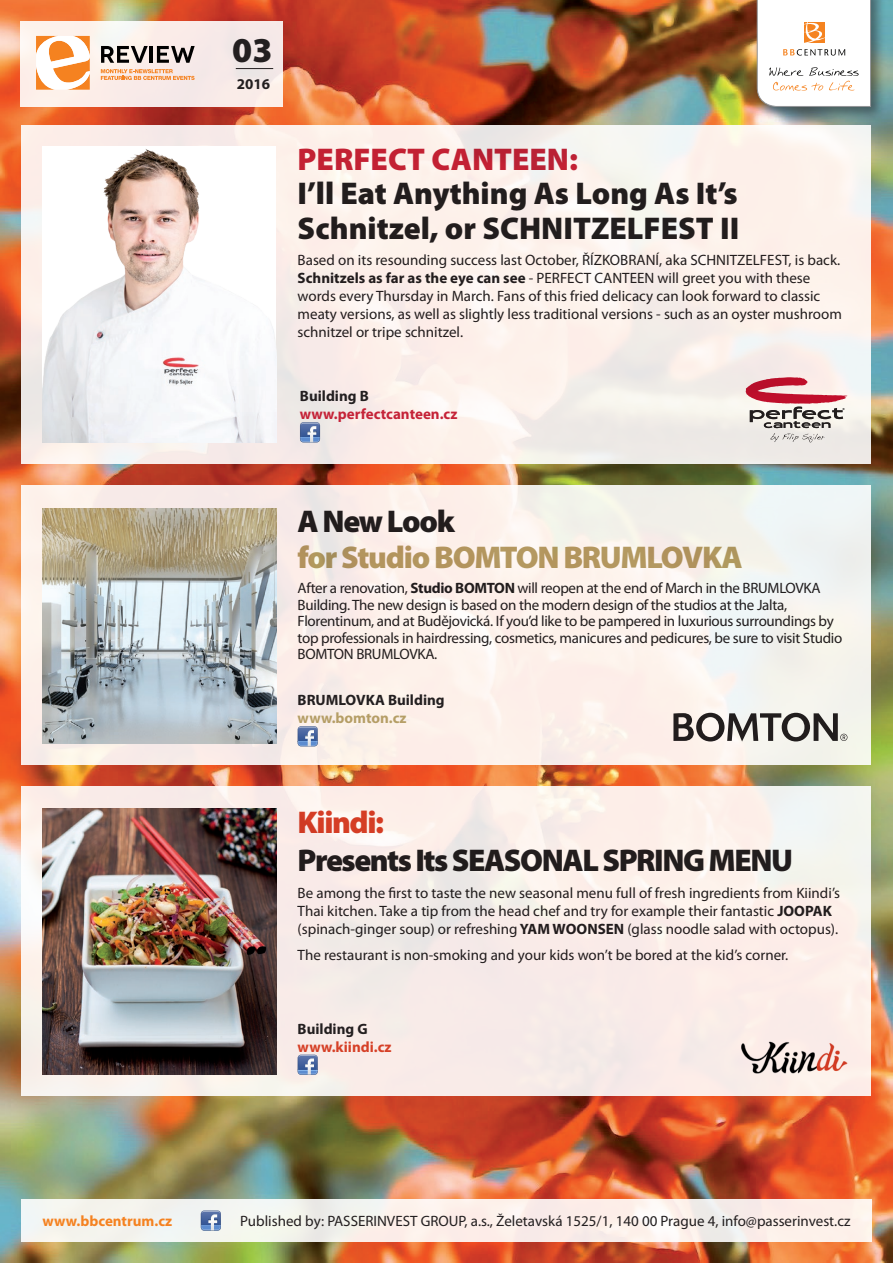
<style>
.page{position:relative;width:893px;height:1263px;background:#fff}
.page>*{position:absolute;margin:0;border:0;box-sizing:border-box;transform-origin:0 0}
.t1{font:900 35.1px "Myriad Pro";color:#231f20}
.t2{font:900 31.5px/34.5px "Myriad Pro";letter-spacing:-.005em;color:#231f20}
.t3{font:900 31.5px "Myriad Pro";letter-spacing:-.045em;color:#231f20}
.t4{font:900 31.5px "Myriad Pro";letter-spacing:-.04em;color:#b59e66}
.t5{font:900 31.5px "Myriad Pro";color:#c52338}
.t6{font:900 31.5px "Myriad Pro";letter-spacing:-.045em;color:#d64027}
.t7{font:15px/18px "Myriad Pro";color:#231f20}
.t8{font:15px/16.5px "Myriad Pro";letter-spacing:-.02em;color:#231f20}
.t9{font:700 15px "Myriad Pro";color:#231f20}
.t10{font:700 15px "Myriad Pro";color:#c52338}
.t11{font:700 15px "Myriad Pro";color:#f58220}
.t12{font:700 15px "Myriad Pro";color:#b59e66}
.t13{font:700 15px "Myriad Pro";color:#d64027}
.s1{font-weight:700}
</style>
<div class="page">
<img style="left:0;top:0;width:893px;height:1263px">
<div style="left:22px;top:1199px;width:850px;height:43px;background:#f7f1eb"></div>
<div style="left:21px;top:21px;width:262px;height:86px;background:#f9ebe8"></div>
<hr style="left:236px;top:68px;width:37px;height:1px;background:#231f20">
<svg style="left:201px;top:1210px;width:20px;height:20px"></svg>
<div style="left:754px;top:0;width:132px;height:122px;background:#231f20;opacity:.5"></div>
<svg style="left:757px;top:0;width:114px;height:107px"></svg>
<div style="left:22px;top:485px;width:849px;height:280px;background:linear-gradient(to right,#fbebe7,#f6f4ef)"></div>
<img style="left:43px;top:509px;width:233px;height:235px">
<svg style="left:298px;top:726px;width:20px;height:20px"></svg>
<svg style="left:673px;top:713px;width:174px;height:28px;background:#989491"></svg>
<div style="left:22px;top:786px;width:849px;height:310px;background:#f9ece8"></div>
<img style="left:43px;top:809px;width:233px;height:266px">
<svg style="left:298px;top:1055px;width:20px;height:20px"></svg>
<img style="left:742px;top:1041px;width:105px;height:33px">
<div style="left:22px;top:125px;width:849px;height:339px;background:linear-gradient(to bottom,#fdf3ed,#f5eee9)"></div>
<img style="left:43px;top:146px;width:233px;height:296px">
<svg style="left:300px;top:422px;width:20px;height:20px"></svg>
<svg style="left:745px;top:377px;width:102px;height:65px"></svg>
<svg style="left:101px;top:46px;width:47px;height:17px"></svg>
<hr style="left:150px;top:46px;width:3px;height:17px;background:#000">
<svg style="left:157px;top:46px;width:38px;height:17px"></svg>
<svg style="left:36px;top:36px;width:54px;height:54px;background:#fac69a"></svg>
<svg style="left:101px;top:69px;width:94px;height:11px"></svg>
<h1 class="t1" style="left:232px;top:30px;width:42px">03</h1>
<p class="t9" style="left:237px;top:74px;width:35px">2016</p>
<h2 class="t5" style="left:298px;top:141px;width:282px">PERFECT CANTEEN:</h2>
<h2 class="t2" style="left:298px;top:177px;width:443px">I’ll Eat Anything As Long As It’s<br>Schnitzel, or SCHNITZELFEST II</h2>
<p class="t7" style="left:298px;top:251px;width:546px">Based on its resounding success last October, ŘÍZKOBRANÍ, aka SCHNITZELFEST, is back.<br><span class="s1">Schnitzels as far as the eye can see</span> - PERFECT CANTEEN will greet you with these words every Thursday in March. Fans of this fried delicacy can look forward to classic meaty versions, as well as slightly less traditional versions - such as an oyster mushroom schnitzel or tripe schnitzel.</p>
<p class="t9" style="left:300px;top:386px;width:70px">Building B</p>
<p class="t10" style="left:300px;top:404px;width:159px">www.perfectcanteen.cz</p>
<h2 class="t2" style="left:298px;top:505px;width:159px">A New Look</h2>
<h2 class="t4" style="left:298px;top:540px;width:447px">for Studio BOMTON BRUMLOVKA</h2>
<p class="t8" style="left:298px;top:580px;width:546px">After a renovation, <span class="s1">Studio BOMTON</span> will reopen at the end of March in the BRUMLOVKA Building. The new design is based on the modern design of the studios at the Jalta, Florentinum, and at Budějovická. If you’d like to be pampered in luxurious surroundings by top professionals in hairdressing, cosmetics, manicures and pedicures, be sure to visit Studio BOMTON BRUMLOVKA.</p>
<p class="t9" style="left:298px;top:690px;width:149px">BRUMLOVKA Building</p>
<p class="t12" style="left:298px;top:708px;width:110px">www.bomton.cz</p>
<h2 class="t6" style="left:298px;top:805px;width:88px">Kiindi:</h2>
<h2 class="t3" style="left:298px;top:843px;width:497px">Presents Its SEASONAL SPRING MENU</h2>
<p class="t7" style="left:298px;top:883px;width:544px">Be among the first to taste the new seasonal menu full of fresh ingredients from Kiindi’s<br>Thai kitchen. Take a tip from the head chef and try for example their fantastic <span class="s1">JOOPAK </span>(spinach-ginger soup) or refreshing <span class="s1">YAM WOONSEN</span> (glass noodle salad with octopus).</p>
<p class="t7" style="left:298px;top:946px;width:492px">The restaurant is non-smoking and your kids won’t be bored at the kid’s corner.</p>
<p class="t9" style="left:298px;top:1019px;width:71px">Building G</p>
<p class="t13" style="left:298px;top:1037px;width:95px">www.kiindi.cz</p>
<p class="t11" style="left:43px;top:1211px;width:131px">www.bbcentrum.cz</p>
<p class="t7" style="left:240px;top:1212px;width:612px">Published by: PASSERINVEST GROUP, a.s., Želetavská 1525/1, 140 00 Prague 4, info@passerinvest.cz</p>
</div>
